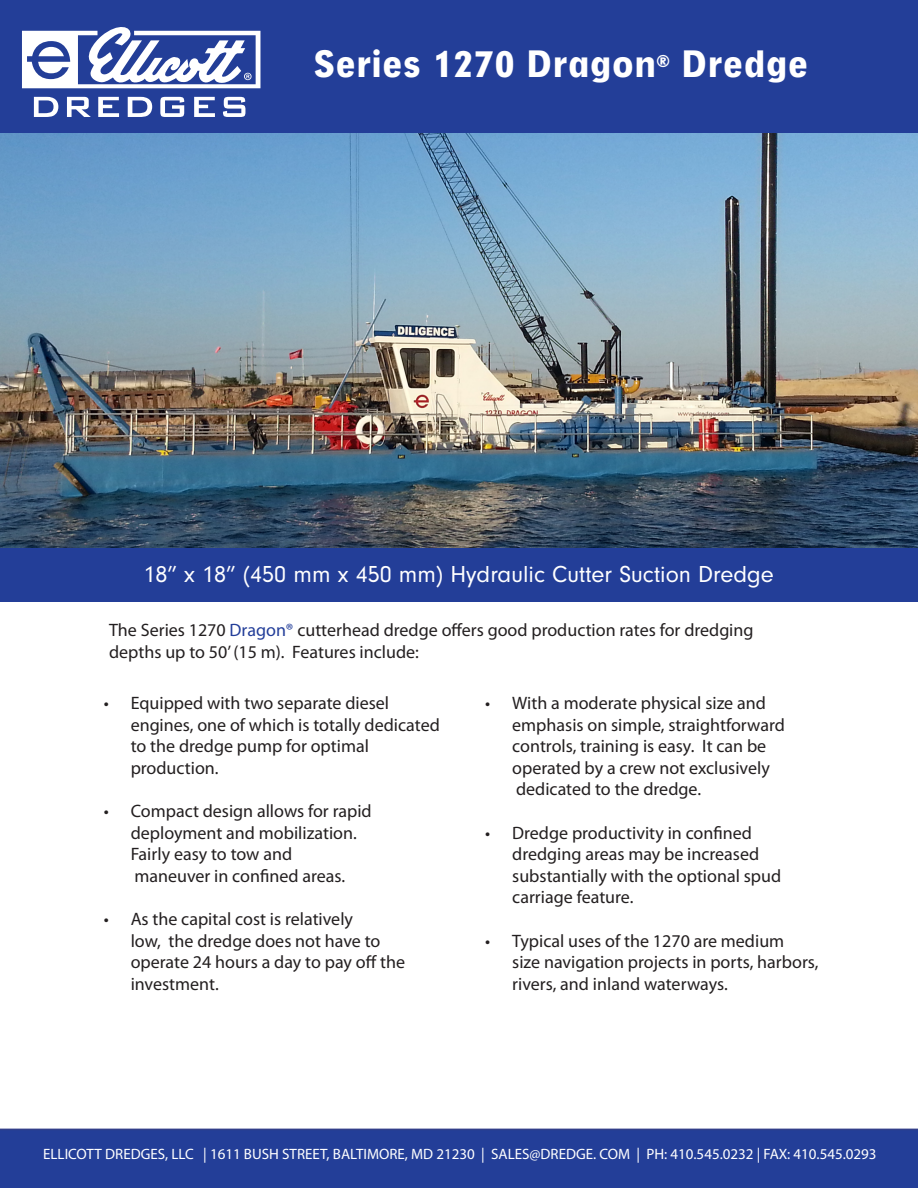
<style>
.page{position:relative;width:918px;height:1188px;background:#fff}
.page>*{position:absolute;margin:0;border:0;box-sizing:border-box;transform-origin:0 0}
.Row_Height_Shaded{font:900 39.9px "Neuzeit Gro Con";color:#fff}
.Row_Height_Shaded-2{font:24px "Neuzeit Gro";color:#fff}
.Row_Height_Shaded-3{font:18px/21.6px "Myriad Pro";color:#231f20}
.t1{font:15px "Myriad Pro";color:#fff}
.s1{color:#233e99}
</style>
<div class="page">
<div style="left:0;top:0;width:918px;height:134px;background:#233e98"></div>
<img style="left:0;top:134px;width:918px;height:415px">
<svg style="left:22px;top:27px;width:238px;height:61px"></svg>
<svg style="left:34px;top:97px;width:24px;height:20px"></svg>
<svg style="left:67px;top:97px;width:24px;height:20px"></svg>
<svg style="left:98px;top:97px;width:21px;height:20px"></svg>
<svg style="left:128px;top:97px;width:24px;height:20px"></svg>
<svg style="left:160px;top:97px;width:24px;height:20px"></svg>
<svg style="left:194px;top:97px;width:21px;height:20px"></svg>
<svg style="left:223px;top:97px;width:22px;height:20px"></svg>
<div style="left:0;top:1129px;width:918px;height:59px;background:#233e98"></div>
<div style="left:0;top:549px;width:918px;height:53px;background:#233e98"></div>
<p class="Row_Height_Shaded" style="left:313px;top:42px;width:497px">Series 1270 Dragon<sup>®</sup> Dredge</p>
<p class="Row_Height_Shaded-2" style="left:143px;top:561px;width:632px">18” x 18” (450 mm x 450 mm) Hydraulic Cutter Suction Dredge</p>
<p class="Row_Height_Shaded-3" style="left:109px;top:619px;width:646px">The Series 1270 <span class="s1">Dragon®</span> cutterhead dredge offers good production rates for dredging depths up to 50’ (15 m). Features include:</p>
<p class="Row_Height_Shaded-3" style="left:131px;top:692px;width:311px;text-indent:-27px">• Equipped with two separate diesel engines, one of which is totally dedicated to the dredge pump for optimal production.</p>
<p class="Row_Height_Shaded-3" style="left:131px;top:800px;width:243px;text-indent:-27px">• Compact design allows for rapid deployment and mobilization.<br>Fairly easy to tow and maneuver in confined areas.</p>
<p class="Row_Height_Shaded-3" style="left:131px;top:908px;width:276px;text-indent:-27px">• As the capital cost is relatively<br>low, the dredge does not have to operate 24 hours a day to pay off the investment.</p>
<p class="Row_Height_Shaded-3" style="left:512px;top:692px;width:274px;text-indent:-27px">• With a moderate physical size and emphasis on simple, straightforward controls, training is easy. It can be operated by a crew not exclusively dedicated to the dredge.</p>
<p class="Row_Height_Shaded-3" style="left:512px;top:822px;width:270px;text-indent:-27px">• Dredge productivity in confined dredging areas may be increased substantially with the optional spud carriage feature.</p>
<p class="Row_Height_Shaded-3" style="left:512px;top:930px;width:308px;text-indent:-27px">• Typical uses of the 1270 are medium<br>size navigation projects in ports, harbors, rivers, and inland waterways.</p>
<p class="t1" style="left:43px;top:1145px;width:835px">ELLICOTT DREDGES, LLC | 1611 BUSH STREET, BALTIMORE, MD 21230 | SALES@DREDGE. COM | PH: 410.545.0232 | FAX: 410.545.0293</p>
</div>
